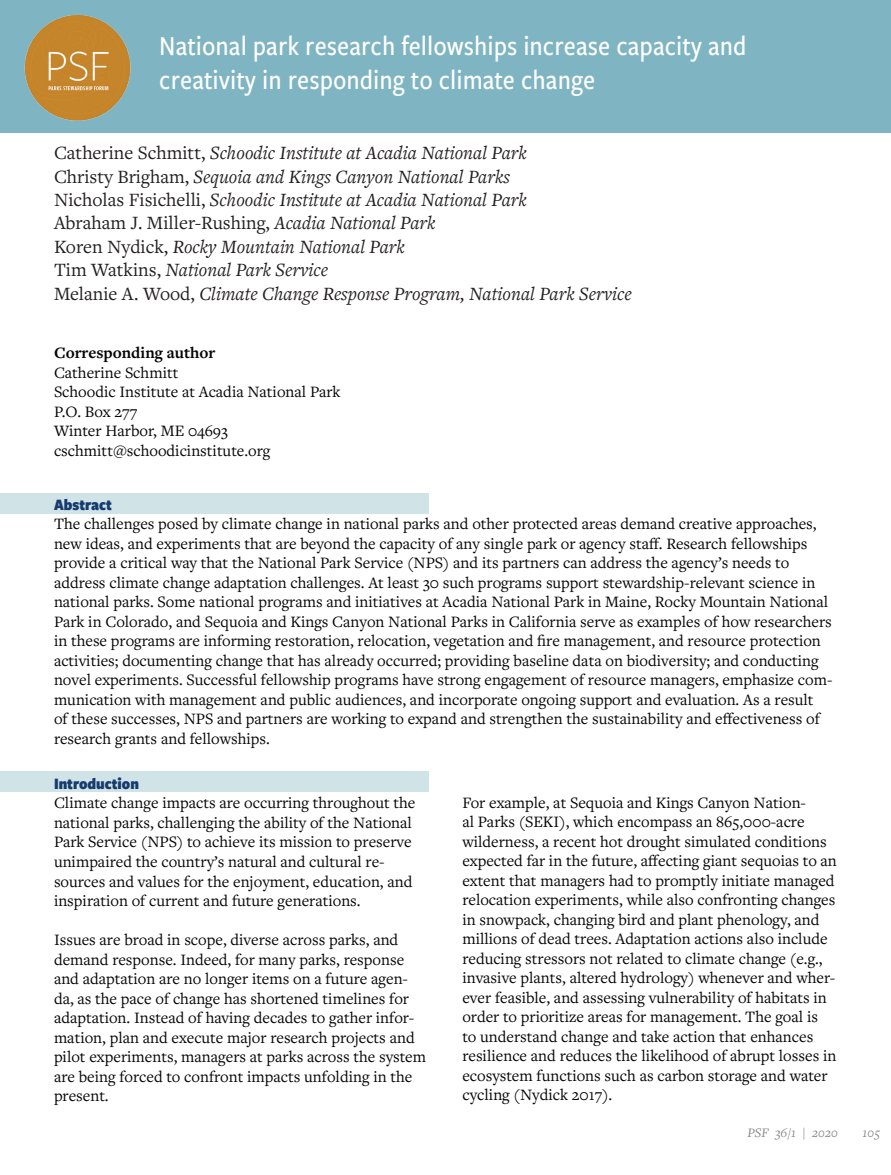
<style>
.page{position:relative;width:891px;height:1175px;background:#fff}
.page>*{position:absolute;margin:0;border:0;box-sizing:border-box;transform-origin:0 0}
.t1{font:500 28.5px/34.5px "Freight Sans Cnd Pro";color:#fff}
.t2{font:italic 19.5px/23.4px "Freight Text Pro";color:#231f20}
.t3{font:16.5px/19.5px "Freight Text Pro";color:#040503}
.t4{font:900 16.5px "Freight Sans Cnd Pro";color:#173b6d}
.t5{font:700 16.5px "Freight Text Pro";color:#040503}
.t6{font:italic 13.5px "Freight Text Pro";color:#8a8a8e}
.s1{font-style:normal}
</style>
<div class="page">
<div style="left:0;top:771px;width:429px;height:21px;background:#d0e4e8"></div>
<div style="left:0;top:493px;width:429px;height:21px;background:#d0e4e8"></div>
<div style="left:0;top:0;width:891px;height:133px;background:#7fb5c3"></div>
<img style="left:24px;top:15px;width:107px;height:106px">
<h1 class="t1" style="left:159px;top:27px;width:589px">National park research fellowships increase capacity and creativity in responding to climate change</h1>
<p class="t2" style="left:54px;top:140px;width:579px"><span class="s1">Catherine Schmitt,</span> Schoodic Institute at Acadia National Park<br><span class="s1">Christy Brigham,</span> Sequoia and Kings Canyon National Parks<br><span class="s1">Nicholas Fisichelli,</span> Schoodic Institute at Acadia National Park<br><span class="s1">Abraham J. Miller-Rushing,</span> Acadia National Park<br><span class="s1">Koren Nydick,</span> Rocky Mountain National Park<br><span class="s1">Tim Watkins,</span> National Park Service<br><span class="s1">Melanie A. Wood,</span> Climate Change Response Program, National Park Service</p>
<p class="t5" style="left:54px;top:342px;width:163px">Corresponding author</p>
<p class="t3" style="left:54px;top:362px;width:288px">Catherine Schmitt<br>Schoodic Institute at Acadia National Park<br>P.O. Box 277<br>Winter Harbor, ME 04693 cschmitt@schoodicinstitute.org</p>
<p class="t4" style="left:54px;top:493px;width:59px">Abstract</p>
<p class="t3" style="left:54px;top:513px;width:780px">The challenges posed by climate change in national parks and other protected areas demand creative approaches, new ideas, and experiments that are beyond the capacity of any single park or agency staff. Research fellowships provide a critical way that the National Park Service (NPS) and its partners can address the agency’s needs to address climate change adaptation challenges. At least 30 such programs support stewardship-relevant science in national parks. Some national programs and initiatives at Acadia National Park in Maine, Rocky Mountain National Park in Colorado, and Sequoia and Kings Canyon National Parks in California serve as examples of how researchers in these programs are informing restoration, relocation, vegetation and fire management, and resource protection activities; documenting change that has already occurred; providing baseline data on biodiversity; and conducting novel experiments. Successful fellowship programs have strong engagement of resource managers, emphasize com&shy;munication with management and public audiences, and incorporate ongoing support and evaluation. As a result<br>of these successes, NPS and partners are working to expand and strengthen the sustainability and effectiveness of research grants and fellowships.</p>
<p class="t4" style="left:54px;top:772px;width:86px">Introduction</p>
<p class="t3" style="left:54px;top:792px;width:363px">Climate change impacts are occurring throughout the national parks, challenging the ability of the National Park Service (NPS) to achieve its mission to preserve unimpaired the country’s natural and cultural re&shy;sources and values for the enjoyment, education, and inspiration of current and future generations.</p>
<p class="t3" style="left:54px;top:929px;width:374px">Issues are broad in scope, diverse across parks, and demand response. Indeed, for many parks, response and adaptation are no longer items on a future agen&shy;da, as the pace of change has shortened timelines for adaptation. Instead of having decades to gather infor&shy;mation, plan and execute major research projects and pilot experiments, managers at parks across the system are being forced to confront impacts unfolding in the present.</p>
<p class="t3" style="left:462px;top:792px;width:376px">For example, at Sequoia and Kings Canyon Nation-<br>al Parks (SEKI), which encompass an 865,000-acre wilderness, a recent hot drought simulated conditions expected far in the future, affecting giant sequoias to an extent that managers had to promptly initiate managed relocation experiments, while also confronting changes in snowpack, changing bird and plant phenology, and millions of dead trees. Adaptation actions also include reducing stressors not related to climate change (e.g., invasive plants, altered hydrology) whenever and wher&shy;ever feasible, and assessing vulnerability of habitats in order to prioritize areas for management. The goal is<br>to understand change and take action that enhances resilience and reduces the likelihood of abrupt losses in ecosystem functions such as carbon storage and water cycling (Nydick 2017).</p>
<p class="t6" style="left:747px;top:1123px;width:92px">PSF 36/1 | 2020</p>
<p class="t6" style="left:863px;top:1123px;width:19px">105</p>
</div>
